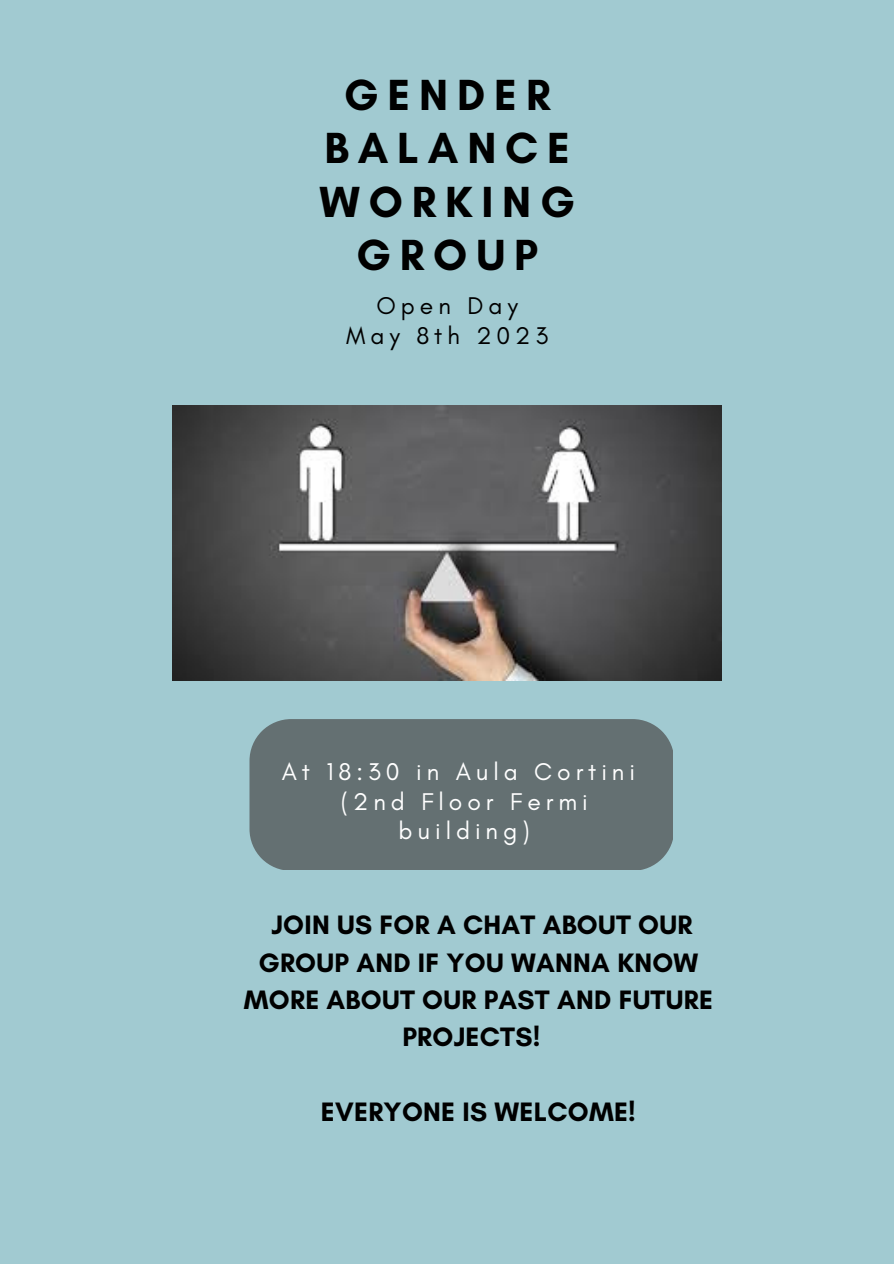
<style>
.page{position:relative;width:894px;height:1264px;background:#fff}
.page>*{position:absolute;margin:0;border:0;box-sizing:border-box;transform-origin:0 0}
.t1{font:700 44.4px/53.2px "Glacial Indifference";letter-spacing:.2em;color:#000;text-align:center}
.t2{font:700 27.15px/37.3px "Glacial Indifference";letter-spacing:.01em;color:#000;text-align:center}
.t3{font:24.6px/29.2px "Glacial Indifference";letter-spacing:.2em;color:#fff;text-align:center}
.t4{font:24.6px "Glacial Indifference";letter-spacing:.2em;color:#000}
</style>
<div class="page">
<div style="left:0;top:0;width:892px;height:1263px;background:#a1cad1"></div>
<img style="left:173px;top:405px;width:548px;height:275px">
<div style="left:249px;top:719px;width:423px;height:151px;background:#647072"></div>
<p class="t1" style="left:319px;top:68px;width:257px">GENDER<br>BALANCE<br>WORKING<br>GROUP</p>
<p class="t4" style="left:376px;top:291px;width:143px">Open Day</p>
<p class="t4" style="left:346px;top:320px;width:203px">May 8th 2023</p>
<p class="t3" style="left:282px;top:757px;width:354px">At 18:30 in Aula Cortini</p>
<p class="t3" style="left:340px;top:786px;width:248px">(2nd Floor Fermi building)</p>
<p class="t2" style="left:244px;top:906px;width:470px">JOIN US FOR A CHAT ABOUT OUR<br>GROUP AND IF YOU WANNA KNOW<br>MORE ABOUT OUR PAST AND FUTURE<br>PROJECTS!</p>
<p class="t2" style="left:321px;top:1092px;width:316px">EVERYONE IS WELCOME!</p>
</div>
